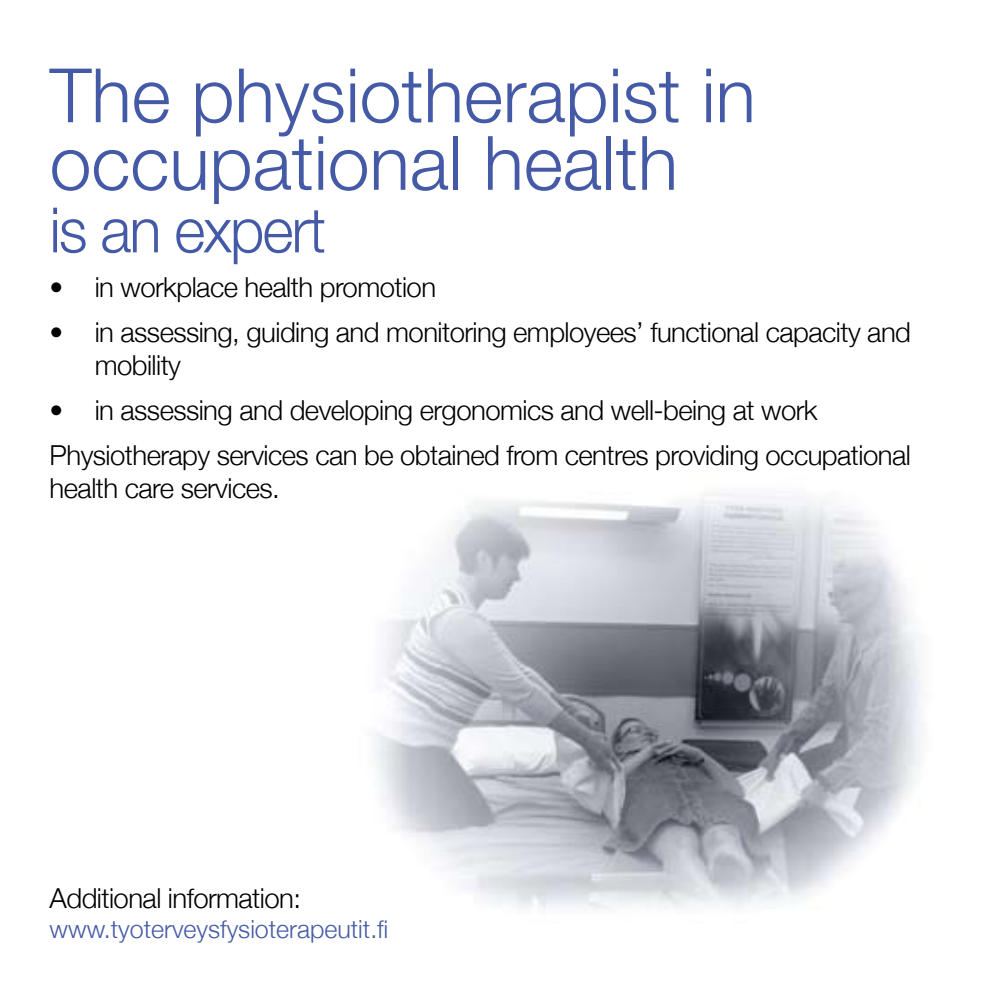
<style>
.page{position:relative;width:993px;height:993px;background:#fff}
.page>*{position:absolute;margin:0;border:0;box-sizing:border-box;transform-origin:0 0}
.t1{font:300 75px/67.5px "Helvetica Neue";color:#455aa6}
.t2{font:300 62.5px "Helvetica Neue";color:#455aa6;scale:.95 1}
.t3{font:300 27.5px/32.5px "Helvetica Neue";letter-spacing:-.02em;color:#000}
.t4{font:300 25px "Helvetica Neue";color:#455aa6}
</style>
<div class="page">
<img style="left:373px;top:493px;width:549px;height:417px">
<h1 class="t1" style="left:50px;top:60px;width:707px">The physiotherapist in occupational health</h1>
<h2 class="t2" style="left:50px;top:192px;width:292px">is an expert</h2>
<p class="t3" style="left:50px;top:271px;width:388px">• in workplace health promotion</p>
<p class="t3" style="left:95px;top:316px;width:817px;text-indent:-45px">• in assessing, guiding and monitoring employees’ functional capacity and mobility</p>
<p class="t3" style="left:50px;top:387px;width:862px;line-height:45px">• in assessing and developing ergonomics and well-being at work<br>Physiotherapy services can be obtained from centres providing occupational</p>
<p class="t3" style="left:50px;top:471px;width:231px">health care services.</p>
<p class="t3" style="left:50px;top:881px;width:253px">Additional information:</p>
<p class="t4" style="left:50px;top:913px;width:340px">www.tyoterveysfysioterapeutit.fi</p>
</div>
